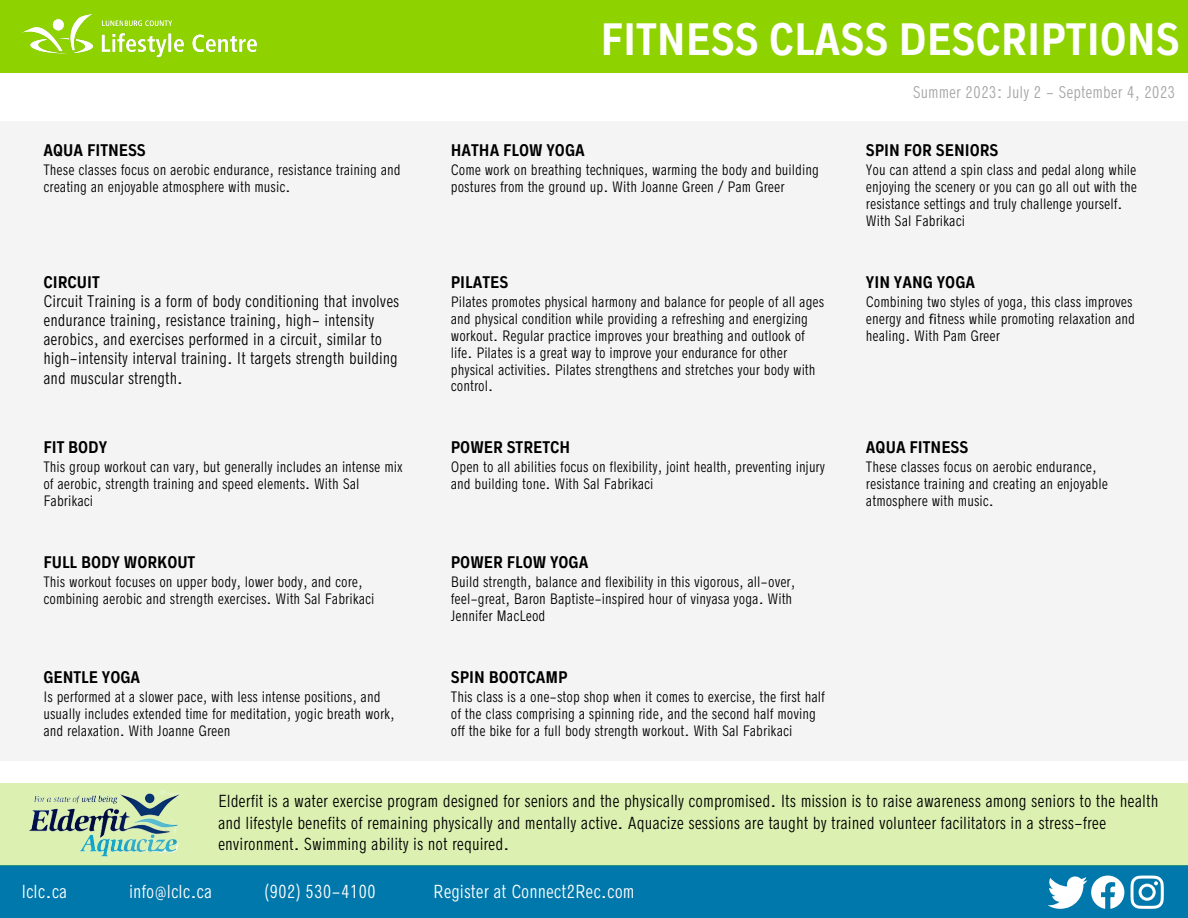
<style>
.page{position:relative;width:1188px;height:918px;background:#fff}
.page>*{position:absolute;margin:0;border:0;box-sizing:border-box;transform-origin:0 0}
.t1{font:600 condensed 40.8px "Radnika Next";color:#fff}
.t2{font:300 condensed 16.95px "Radnika Next";color:#fff}
.t3{font:300 condensed 15.75px/21.3px "Radnika Next";color:#000}
.t4{font:300 condensed 15.3px "Radnika Next";color:#a6a6a6}
.t5{font:300 condensed 15.15px/19.2px "Radnika Next";color:#000}
.t6{font:600 condensed 15.15px "Radnika Next";color:#000}
.t7{font:300 condensed 13.65px/16.8px "Radnika Next";color:#000}
.s1{font-family:"Noto Sans";font-weight:400;font-stretch:normal}
</style>
<div class="page">
<div style="left:0;top:865px;width:1188px;height:53px;background:#0078ac"></div>
<svg style="left:1048px;top:876px;width:76px;height:33px"></svg>
<svg style="left:1131px;top:876px;width:33px;height:33px"></svg>
<div style="left:0;top:0;width:1188px;height:72px;background:#8ed200"></div>
<img style="left:22px;top:15px;width:235px;height:42px">
<div style="left:0;top:121px;width:1188px;height:640px;background:#f4f4f4"></div>
<div style="left:0;top:783px;width:1188px;height:82px;background:#dcf1b1"></div>
<img style="left:29px;top:790px;width:152px;height:67px">
<p class="t6" style="left:43px;top:141px;width:104px">AQUA FITNESS</p>
<p class="t7" style="left:43px;top:162px;width:359px">These classes focus on aerobic endurance, resistance training and creating an enjoyable atmosphere with music.</p>
<p class="t6" style="left:43px;top:273px;width:58px">CIRCUIT</p>
<p class="t5" style="left:43px;top:292px;width:358px">Circuit Training is a form of body conditioning that involves endurance training, resistance training, high- intensity aerobics, and exercises performed in a circuit, similar to high-intensity interval training. It targets strength building and muscular strength.</p>
<p class="t6" style="left:43px;top:438px;width:65px">FIT BODY</p>
<p class="t7" style="left:43px;top:459px;width:361px">This group workout can vary, but generally includes an intense mix of aerobic, strength training and speed elements. With Sal<br>Fabrikaci</p>
<p class="t6" style="left:43px;top:553px;width:153px">FULL BODY WORKOUT</p>
<p class="t7" style="left:43px;top:574px;width:333px">This workout focuses on upper body, lower body, and core, combining aerobic and strength exercises. With Sal Fabrikaci</p>
<p class="t6" style="left:43px;top:668px;width:98px">GENTLE YOGA</p>
<p class="t7" style="left:43px;top:688px;width:353px">Is performed at a slower pace, with less intense positions, and usually includes extended time for meditation, yogic breath work, and relaxation. With Joanne Green</p>
<p class="t1" style="left:601px;top:16px;width:581px">FITNESS CLASS DESCRIPTIONS</p>
<p class="t4" style="left:913px;top:83px;width:264px">Summer 2023: July 2 - September 4, 2023</p>
<p class="t6" style="left:451px;top:141px;width:135px">HATHA FLOW YOGA</p>
<p class="t7" style="left:451px;top:162px;width:370px">Come work on breathing techniques, warming the body and building postures from the ground up. With Joanne Green / Pam Greer</p>
<p class="t6" style="left:451px;top:273px;width:59px">PILATES</p>
<p class="t7" style="left:451px;top:293px;width:375px">Pilates promotes physical harmony and balance for people of all ages and physical condition while providing a refreshing and energizing workout. Regular practice improves your breathing and outlook of life. Pilates is a great way to improve your endurance for other physical activities. Pilates strengthens and stretches your body with control.</p>
<p class="t6" style="left:451px;top:438px;width:121px">POWER STRETCH</p>
<p class="t7" style="left:451px;top:459px;width:376px">Open to all abilities focus on flexibility, joint health, preventing injury and building tone. With Sal Fabrikaci</p>
<p class="t6" style="left:451px;top:553px;width:139px">POWER FLOW YOGA</p>
<p class="t7" style="left:451px;top:574px;width:346px">Build strength, balance and flexibility in this vigorous, all-over, feel-great, Baron Baptiste-inspired hour of vinyasa yoga. With<br>Jennifer MacLeod</p>
<p class="t6" style="left:451px;top:668px;width:118px">SPIN BOOTCAMP</p>
<p class="t7" style="left:451px;top:688px;width:376px">This class is a one-stop shop when it comes to exercise, the first half of the class comprising a spinning ride, and the second half moving off the bike for a full body strength workout. With Sal Fabrikaci</p>
<p class="t6" style="left:866px;top:141px;width:134px">SPIN FOR SENIORS</p>
<p class="t7" style="left:866px;top:162px;width:272px">You can attend a spin class and pedal along while enjoying the scenery or you can go all out with the resistance settings and truly challenge yourself.<br>With Sal Fabrikaci</p>
<p class="t6" style="left:866px;top:273px;width:111px">YIN YANG YOGA</p>
<p class="t7" style="left:866px;top:293px;width:271px">Combining two styles of yoga, this class improves energy and <span class="s1">fi</span>tness while promoting relaxation and healing. With Pam Greer</p>
<p class="t6" style="left:866px;top:438px;width:104px">AQUA FITNESS</p>
<p class="t7" style="left:866px;top:459px;width:243px">These classes focus on aerobic endurance, resistance training and creating an enjoyable atmosphere with music.</p>
<p class="t3" style="left:218px;top:791px;width:942px">Elderfit is a water exercise program designed for seniors and the physically compromised. Its mission is to raise awareness among seniors to the health and lifestyle benefits of remaining physically and mentally active. Aquacize sessions are taught by trained volunteer facilitators in a stress-free environment. Swimming ability is not required.</p>
<p class="t2" style="left:22px;top:882px;width:47px">lclc.ca</p>
<p class="t2" style="left:129px;top:882px;width:85px">info@lclc.ca</p>
<p class="t2" style="left:265px;top:882px;width:113px">(902) 530-4100</p>
<p class="t2" style="left:433px;top:882px;width:203px">Register at Connect2Rec.com</p>
</div>
